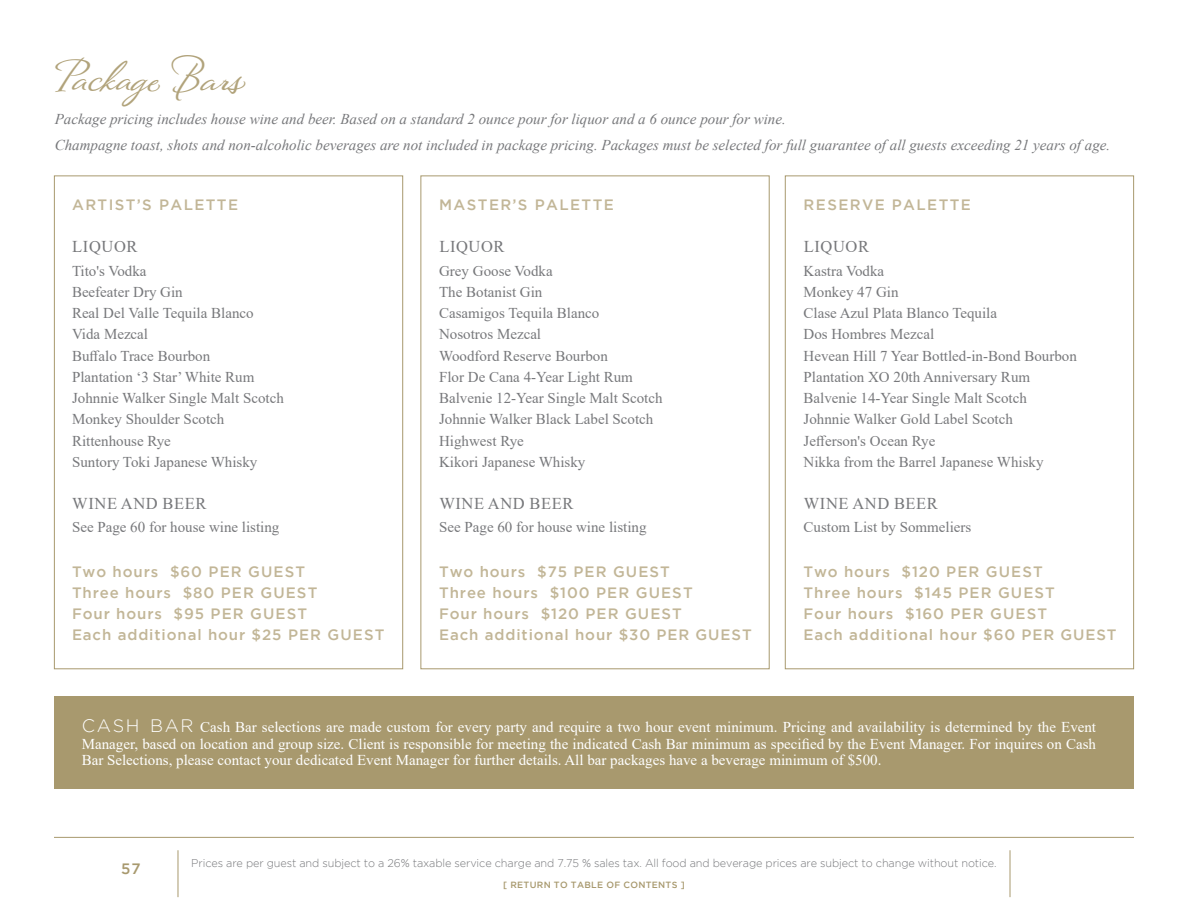
<style>
.page{position:relative;width:1188px;height:918px;background:#fff}
.page>*{position:absolute;margin:0;border:0;box-sizing:border-box;transform-origin:0 0}
.t1{font:700 48px "Montague Script";color:#b1a37b}
.t2{font:16.5px "Times New Roman";letter-spacing:.035em;color:#77787b}
.t3{font:15px/21.3px "Times New Roman";color:#77787b}
.t4{font:15px/16.5px "Times New Roman";color:#fff;text-align:justify}
.t5{font:500 15px/21px "Gotham";letter-spacing:.06em;color:#c2b697}
.t6{font:italic 15px/26.4px "Times New Roman";color:#77787b}
.t7{font:500 15px "Gotham";letter-spacing:.095em;color:#c2b697}
.t8{font:500 15px "Gotham";color:#a8996e}
.t9{font:300 11.25px "Gotham";letter-spacing:-.01em;color:#77787b}
.t10{font:500 9px "Gotham";letter-spacing:.035em;color:#a8996e}
.s1{font-family:"Gotham";font-weight:300;font-size:18px}
</style>
<div class="page">
<hr style="left:178px;top:850px;width:1px;height:47px;background:#a8996e">
<hr style="left:1010px;top:850px;width:1px;height:47px;background:#a8996e">
<hr style="left:54px;top:837px;width:1080px;height:1px;background:#a8996e">
<div style="left:55px;top:697px;width:1079px;height:92px;background:#a8996e"></div>
<h1 class="t1" style="left:54px;top:45px;width:189px">Package Bars</h1>
<p class="t6" style="left:55px;top:105px;width:1057px">Package pricing includes house wine and beer. Based on a standard 2 ounce pour for liquor and a 6 ounce pour for wine.<br>Champagne toast, shots and non-alcoholic beverages are not included in package pricing. Packages must be selected for full guarantee of all guests exceeding 21 years of age.</p>
<p class="t7" style="left:72px;top:197px;width:168px">ARTIST’S PALETTE</p>
<p class="t7" style="left:439px;top:197px;width:176px">MASTER’S PALETTE</p>
<p class="t2" style="left:72px;top:235px;width:67px">LIQUOR</p>
<p class="t3" style="left:72px;top:260px;width:213px">Tito's Vodka<br>Beefeater Dry Gin<br>Real Del Valle Tequila Blanco<br>Vida Mezcal<br>Buffalo Trace Bourbon<br>Plantation ‘3 Star’ White Rum<br>Johnnie Walker Single Malt Scotch<br>Monkey Shoulder Scotch<br>Rittenhouse Rye<br>Suntory Toki Japanese Whisky</p>
<p class="t2" style="left:72px;top:492px;width:136px">WINE AND BEER</p>
<p class="t3" style="left:72px;top:516px;width:209px">See Page 60 for house wine listing</p>
<p class="t5" style="left:72px;top:561px;width:314px">Two hours $60 PER GUEST<br>Three hours $80 PER GUEST<br>Four hours $95 PER GUEST<br>Each additional hour $25 PER GUEST</p>
<p class="t2" style="left:439px;top:235px;width:67px">LIQUOR</p>
<p class="t3" style="left:439px;top:260px;width:225px">Grey Goose Vodka<br>The Botanist Gin<br>Casamigos Tequila Blanco<br>Nosotros Mezcal<br>Woodford Reserve Bourbon<br>Flor De Cana 4-Year Light Rum<br>Balvenie 12-Year Single Malt Scotch<br>Johnnie Walker Black Label Scotch<br>Highwest Rye<br>Kikori Japanese Whisky</p>
<p class="t2" style="left:439px;top:492px;width:136px">WINE AND BEER</p>
<p class="t3" style="left:439px;top:516px;width:209px">See Page 60 for house wine listing</p>
<p class="t5" style="left:439px;top:561px;width:314px">Two hours $75 PER GUEST<br>Three hours $100 PER GUEST<br>Four hours $120 PER GUEST<br>Each additional hour $30 PER GUEST</p>
<p class="t7" style="left:804px;top:197px;width:169px">RESERVE PALETTE</p>
<p class="t2" style="left:804px;top:235px;width:67px">LIQUOR</p>
<p class="t3" style="left:804px;top:260px;width:275px">Kastra Vodka<br>Monkey 47 Gin<br>Clase Azul Plata Blanco Tequila<br>Dos Hombres Mezcal<br>Hevean Hill 7 Year Bottled-in-Bond Bourbon<br>Plantation XO 20th Anniversary Rum<br>Balvenie 14-Year Single Malt Scotch<br>Johnnie Walker Gold Label Scotch<br>Jefferson's Ocean Rye<br>Nikka from the Barrel Japanese Whisky</p>
<p class="t2" style="left:804px;top:492px;width:136px">WINE AND BEER</p>
<p class="t3" style="left:804px;top:516px;width:169px">Custom List by Sommeliers</p>
<p class="t5" style="left:804px;top:561px;width:315px">Two hours $120 PER GUEST<br>Three hours $145 PER GUEST<br>Four hours $160 PER GUEST<br>Each additional hour $60 PER GUEST</p>
<p class="t4" style="left:82px;top:718px;width:1016px"><span class="s1">CASH BAR</span> Cash Bar selections are made custom for every party and require a two hour event minimum. Pricing and availability is determined by the Event Manager, based on location and group size. Client is responsible for meeting the indicated Cash Bar minimum as specified by the Event Manager. For inquires on Cash Bar Selections, please contact your dedicated Event Manager for further details. All bar packages have a beverage minimum of $500.</p>
<p class="t8" style="left:121px;top:860px;width:21px">57</p>
<p class="t9" style="left:191px;top:857px;width:807px">Prices are per guest and subject to a 26% taxable service charge and 7.75 % sales tax. All food and beverage prices are subject to change without notice.</p>
<p class="t10" style="left:503px;top:880px;width:183px">[ RETURN TO TABLE OF CONTENTS ]</p>
</div>
